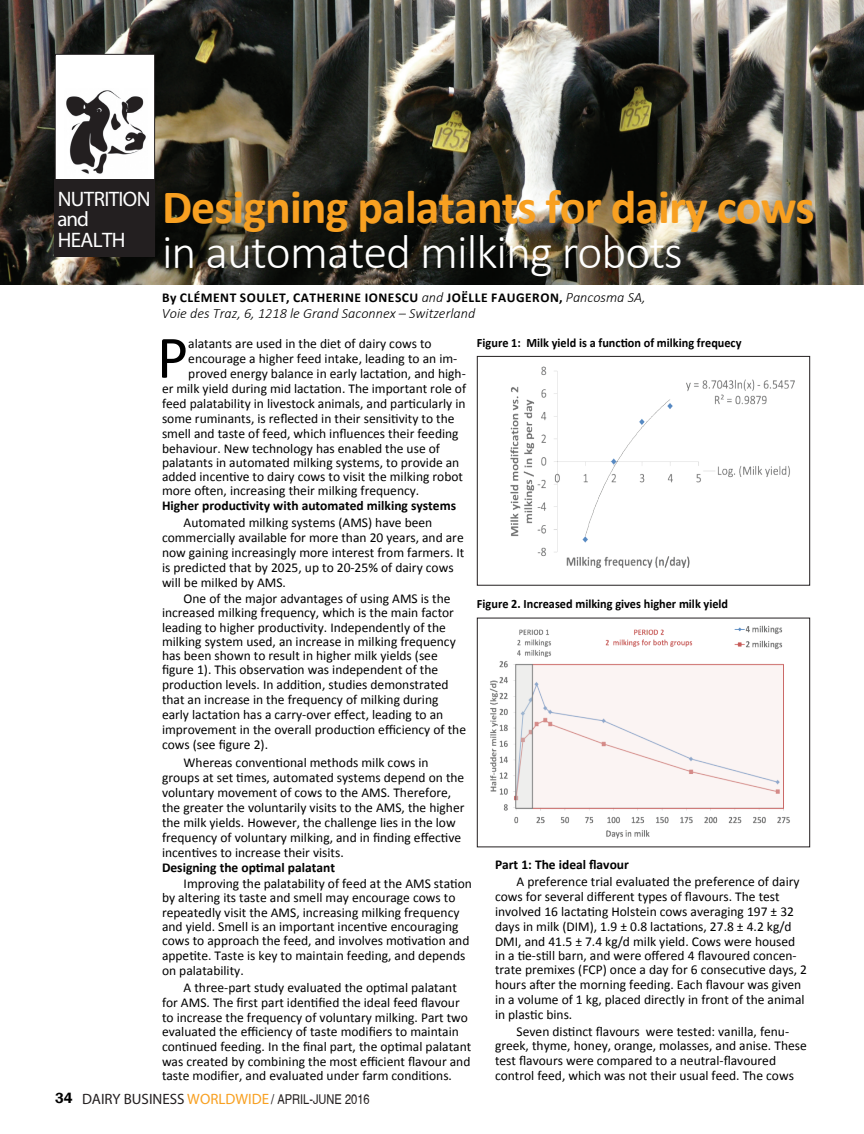
<style>
.page{position:relative;width:864px;height:1134px;background:#fff}
.page>*{position:absolute;margin:0;border:0;box-sizing:border-box;transform-origin:0 0}
.t1{font:60.75px "Calibri";color:#000}
.t2{font:700 48px "Calibri";letter-spacing:-.02em;color:#f8a021}
.t3{font:300 48px "Calibri";letter-spacing:-.02em;color:#fff}
.t4{font:21px/20.7px "Myriad Pro";letter-spacing:-.03em;color:#fff}
.t5{font:15px "Myriad Pro";color:#231f20}
.t6{font:italic 300 14.25px "Calibri";color:#000}
.t7{font:13.5px/14.7px "Calibri";color:#000}
.t8{font:700 13.5px "Calibri";letter-spacing:.04em;color:#000}
.t9{font:700 13.5px "Calibri";color:#000}
.t10{font:condensed 13.5px "Helvetica";color:#231f20}
.t11{font:700 12.75px "Calibri";color:#000;scale:.96 1}
.s1{font-weight:300;font-style:italic;font-size:14.25px}
.s2{font-family:"Franklin Gothic";font-weight:600;color:#000}
.s3{color:#f8a021}
</style>
<div class="page">
<img style="left:0;top:0;width:864px;height:285px">
<div style="left:55px;top:56px;width:99px;height:123px;background:#fff"></div>
<div style="left:55px;top:179px;width:100px;height:77px;background:#231f20"></div>
<img style="left:66px;top:90px;width:80px;height:84px">
<div style="left:55px;top:54px;width:100px;height:202px;border:1px solid #231f20"></div>
<img style="left:510px;top:366px;width:285px;height:202px">
<div style="left:477px;top:356px;width:333px;height:230px;border:1px solid #231f20"></div>
<img style="left:490px;top:625px;width:300px;height:214px">
<div style="left:477px;top:618px;width:333px;height:229px;border:1px solid #231f20"></div>
<h3 class="t4" style="left:58px;top:188px;width:95px">NUTRITION and<br>HEALTH</h3>
<h2 class="t2" style="left:162px;top:173px;width:654px">Designing palatants for dairy cows</h2>
<h2 class="t3" style="left:162px;top:222px;width:522px">in automated milking robots</h2>
<p class="t8" style="left:162px;top:288px;width:485px">By Clément Soulet, Cath erine ionescu <span class="s1">and</span> Joëlle Faugeron, <span class="s1">Pancosma SA,</span></p>
<p class="t6" style="left:162px;top:305px;width:315px">Voie des Traz, 6, 1218 le Grand Saconnex – Switzerland</p>
<p class="t11" style="left:477px;top:334px;width:277px">Figure 1: Milk yield is a function of milking frequecy</p>
<h1 class="t1" style="left:157px;top:315px;width:33px">P</h1>
<p class="t7" style="left:188px;top:335px;width:245px">alatants are used in the diet of dairy cows to</p>
<p class="t7" style="left:188px;top:350px;width:271px">encourage a higher feed intake, leading to an im-</p>
<p class="t7" style="left:188px;top:365px;width:279px">proved energy balance in early lactation, and high-</p>
<p class="t7" style="left:162px;top:380px;width:306px">er milk yield during mid lactation. The important role of</p>
<p class="t7" style="left:162px;top:395px;width:305px">feed palatability in livestock animals, and particularly in</p>
<p class="t7" style="left:162px;top:410px;width:294px">some ruminants, is reflected in their sensitivity to the</p>
<p class="t7" style="left:162px;top:425px;width:298px">smell and taste of feed, which influences their feeding</p>
<p class="t7" style="left:162px;top:440px;width:280px">behaviour. New technology has enabled the use of</p>
<p class="t7" style="left:162px;top:455px;width:299px">palatants in automated milking systems, to provide an</p>
<p class="t7" style="left:162px;top:469px;width:303px">added incentive to dairy cows to visit the milking robot</p>
<p class="t7" style="left:162px;top:483px;width:259px">more often, increasing their milking frequency.</p>
<p class="t9" style="left:162px;top:496px;width:296px">Higher productivity with automated milking systems</p>
<p class="t7" style="left:162px;top:514px;width:304px;text-indent:22px">Automated milking systems (AMS) have been commercially available for more than 20 years, and are now gaining increasingly more interest from farmers. It is predicted that by 2025, up to 20-25% of dairy cows will be milked by AMS.</p>
<p class="t7" style="left:162px;top:591px;width:306px;text-indent:22px">One of the major advantages of using AMS is the increased milking frequency, which is the main factor leading to higher productivity. Independently of the milking system used, an increase in milking frequency has been shown to result in higher milk yields (see figure 1). This observation was independent of the production levels. In addition, studies demonstrated that an increase in the frequency of milking during early lactation has a carry-over effect, leading to an improvement in the overall production efficiency of the cows (see figure 2).</p>
<p class="t7" style="left:162px;top:754px;width:304px;text-indent:22px">Whereas conventional methods milk cows in groups at set times, automated systems depend on the voluntary movement of cows to the AMS. Therefore, the greater the voluntarily visits to the AMS, the higher the milk yields. However, the challenge lies in the low frequency of voluntary milking, and in finding effective incentives to increase their visits.</p>
<p class="t9" style="left:162px;top:858px;width:175px">Designing the optimal palatant</p>
<p class="t7" style="left:162px;top:876px;width:311px;text-indent:22px">Improving the palatability of feed at the AMS station by altering its taste and smell may encourage cows to repeatedly visit the AMS, increasing milking frequency and yield. Smell is an important incentive encouraging cows to approach the feed, and involves motivation and appetite. Taste is key to maintain feeding, and depends on palatability.</p>
<p class="t7" style="left:162px;top:980px;width:311px;text-indent:22px">A three-part study evaluated the optimal palatant for AMS. The first part identified the ideal feed flavour to increase the frequency of voluntary milking. Part two evaluated the efficiency of taste modifiers to maintain continued feeding. In the final part, the optimal palatant was created by combining the most efficient flavour and taste modifier, and evaluated under farm conditions.</p>
<p class="t11" style="left:477px;top:595px;width:263px">Figure 2. Increased milking gives higher milk yield</p>
<p class="t8" style="left:495px;top:855px;width:136px">Part 1: The ideal flavour</p>
<p class="t7" style="left:495px;top:874px;width:314px;text-indent:22px">A preference trial evaluated the preference of dairy cows for several different types of flavours. The test involved 16 lactating Holstein cows averaging 197 ± 32 days in milk (DIM), 1.9 ± 0.8 lactations, 27.8 ± 4.2 kg/d DMI, and 41.5 ± 7.4 kg/d milk yield. Cows were housed in a tie-still barn, and were offered 4 flavoured concen&shy;trate premixes (FCP) once a day for 6 consecutive days, 2 hours after the morning feeding. Each flavour was given in a volume of 1 kg, placed directly in front of the animal in plastic bins.</p>
<p class="t7" style="left:495px;top:1024px;width:313px;text-indent:22px">Seven distinct flavours were tested: vanilla, fenu&shy;greek, thyme, honey, orange, molasses, and anise. These test flavours were compared to a neutral-flavoured control feed, which was not their usual feed. The cows</p>
<p class="t5" style="left:55px;top:1090px;width:216px"><span class="s2">34</span> DAIRY BUSINESS <span class="s3">WORLDWIDE</span></p>
<p class="t10" style="left:271px;top:1091px;width:100px">/ APRIL-JUNE 2016</p>
</div>
